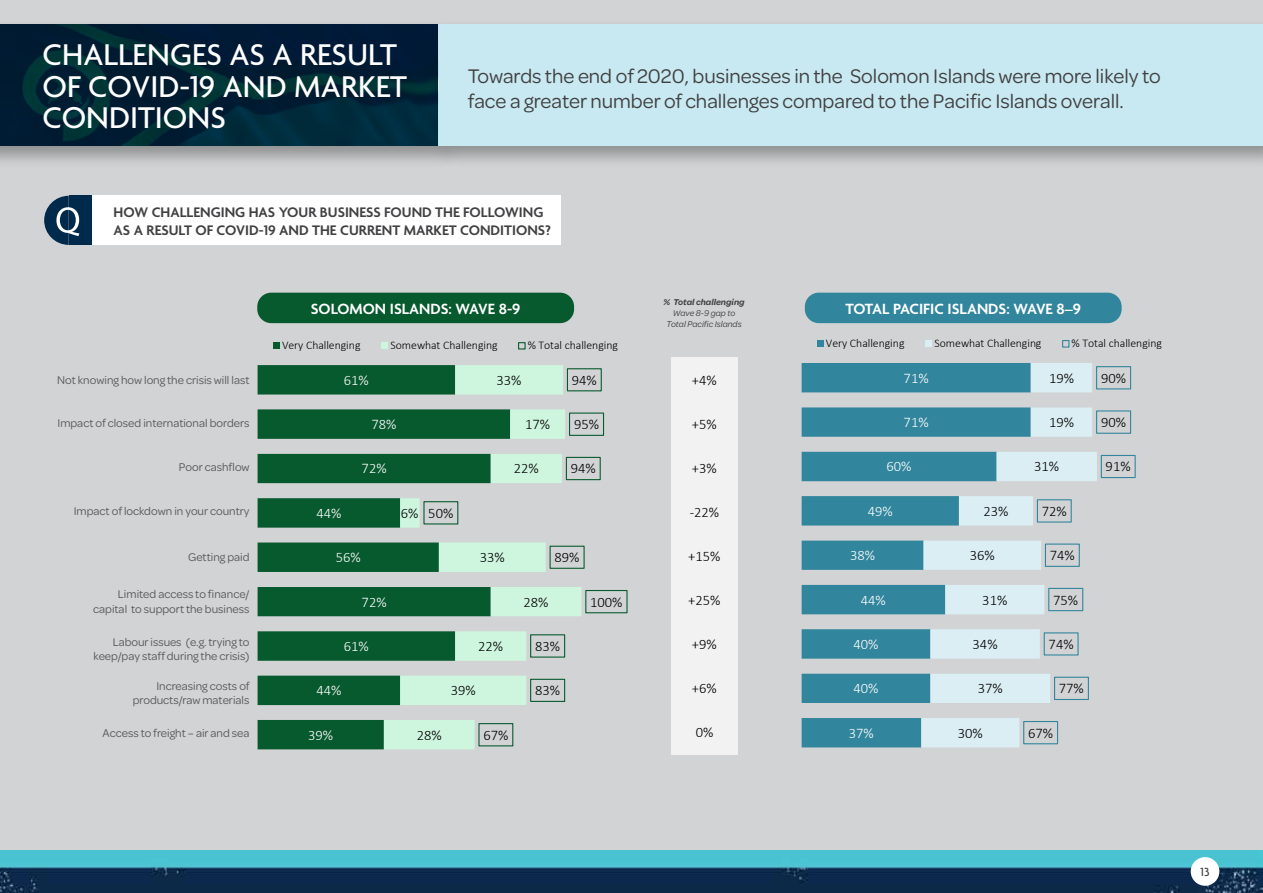
<style>
.page{position:relative;width:1263px;height:893px;background:#fff}
.page>*{position:absolute;margin:0;border:0;box-sizing:border-box;transform-origin:0 0}
.t1{font:500 32.55px/31.5px "Agenda";color:#fff}
.t2{font:21px/25.2px "Omnes";color:#414042}
.t3{font:600 16.05px "Agenda";color:#fff}
.t4{font:600 15px/18px "Agenda";color:#414042}
.t5{font:300 14.55px "Calibri";color:#000}
.t6{font:300 14.55px "Calibri";color:#fff}
.t7{font:500 12.75px "Agenda";color:#414042}
.t8{font:12px/14.4px "Omnes";color:#58595b;text-align:right}
.t9{font:300 11.7px "Calibri";color:#000}
.t10{font:italic 9px/10.8px "Omnes";color:#414042;text-align:center}
.t11{font:italic 600 9px "Omnes";color:#414042}
</style>
<div class="page">
<div style="left:0;top:0;width:1263px;height:850px;background:#d1d3d4"></div>
<div style="left:0;top:19px;width:461px;height:150px;background:#000;opacity:.31"></div>
<div style="left:433px;top:19px;width:830px;height:150px;background:#000;opacity:.31"></div>
<div style="left:438px;top:25px;width:825px;height:121px;background:#c8e9f1"></div>
<img style="left:0;top:850px;width:1263px;height:43px">
<div style="left:1191px;top:857px;width:28px;height:29px;background:#fff;border-radius:50%"></div>
<img style="left:0;top:25px;width:438px;height:121px">
<div style="left:69px;top:196px;width:23px;height:49px;background:#002a4b"></div>
<svg style="left:44px;top:196px;width:35px;height:49px"></svg>
<div style="left:92px;top:196px;width:469px;height:49px;background:#fff"></div>
<div style="left:805px;top:293px;width:317px;height:30px;background:#31859c;border-radius:14px"></div>
<div style="left:257px;top:293px;width:317px;height:30px;background:#07592e;border-radius:14px"></div>
<div style="left:671px;top:358px;width:67px;height:44px;background:#f2f2f2"></div>
<div style="left:671px;top:402px;width:67px;height:44px;background:#f2f2f2"></div>
<div style="left:671px;top:446px;width:67px;height:44px;background:#f2f2f2"></div>
<div style="left:671px;top:490px;width:67px;height:44px;background:#f2f2f2"></div>
<div style="left:671px;top:534px;width:67px;height:44px;background:#f2f2f2"></div>
<div style="left:671px;top:578px;width:67px;height:44px;background:#f2f2f2"></div>
<div style="left:671px;top:622px;width:67px;height:44px;background:#f2f2f2"></div>
<div style="left:671px;top:666px;width:67px;height:44px;background:#f2f2f2"></div>
<div style="left:671px;top:710px;width:67px;height:44px;background:#f2f2f2"></div>
<svg style="left:802px;top:363px;width:119px;height:384px;background:#629dad"></svg>
<svg style="left:921px;top:363px;width:176px;height:384px;background:#bad0d6"></svg>
<div style="left:1096px;top:366px;width:35px;height:23px;border:1px solid #31859c"></div>
<div style="left:1096px;top:410px;width:35px;height:24px;border:1px solid #31859c"></div>
<div style="left:1101px;top:455px;width:35px;height:23px;border:1px solid #31859c"></div>
<div style="left:1037px;top:499px;width:35px;height:24px;border:1px solid #31859c"></div>
<div style="left:1045px;top:544px;width:35px;height:23px;border:1px solid #31859c"></div>
<div style="left:1048px;top:588px;width:35px;height:23px;border:1px solid #31859c"></div>
<div style="left:1044px;top:632px;width:34px;height:23px;border:1px solid #31859c"></div>
<div style="left:1054px;top:677px;width:35px;height:23px;border:1px solid #31859c"></div>
<div style="left:1023px;top:721px;width:35px;height:23px;border:1px solid #31859c"></div>
<svg style="left:817px;top:341px;width:6px;height:6px"></svg>
<div style="left:925px;top:341px;width:7px;height:6px;background:#dbeef4"></div>
<div style="left:1062px;top:340px;width:7px;height:8px;border:1px solid #31859c"></div>
<svg style="left:258px;top:365px;width:126px;height:384px;background:#467f61"></svg>
<svg style="left:384px;top:365px;width:197px;height:384px;background:#a2c1b1"></svg>
<div style="left:567px;top:368px;width:35px;height:23px;border:1px solid #07592e"></div>
<div style="left:569px;top:413px;width:35px;height:23px;border:1px solid #07592e"></div>
<div style="left:566px;top:457px;width:35px;height:23px;border:1px solid #07592e"></div>
<div style="left:423px;top:501px;width:35px;height:23px;border:1px solid #07592e"></div>
<div style="left:549px;top:546px;width:36px;height:23px;border:1px solid #07592e"></div>
<div style="left:585px;top:590px;width:42px;height:23px;border:1px solid #07592e"></div>
<div style="left:530px;top:634px;width:35px;height:24px;border:1px solid #07592e"></div>
<div style="left:530px;top:679px;width:35px;height:23px;border:1px solid #07592e"></div>
<div style="left:478px;top:723px;width:35px;height:23px;border:1px solid #07592e"></div>
<svg style="left:273px;top:343px;width:6px;height:6px"></svg>
<svg style="left:382px;top:343px;width:6px;height:6px"></svg>
<div style="left:518px;top:342px;width:8px;height:7px;border:1px solid #07592e"></div>
<h1 class="t1" style="left:43px;top:41px;width:366px">CHALLENGES AS A RESULT<br>OF COVID-19 AND MARKET<br>CONDITIONS</h1>
<h2 class="t2" style="left:468px;top:62px;width:694px">Towards the end of 2020, businesses in the Solomon Islands were more likely to face a greater number of challenges compared to the Pacific Islands overall.</h2>
<p class="t4" style="left:114px;top:204px;width:439px">HOW CHALLENGING HAS YOUR BUSINESS FOUND THE FOLLOWING<br>AS A RESULT OF COVID-19 AND THE CURRENT MARKET CONDITIONS?</p>
<p class="t11" style="left:664px;top:296px;width:82px">% Total challenging</p>
<p class="t10" style="left:667px;top:307px;width:76px">Wave 8-9 gap to<br>Total Pacific Islands</p>
<h3 class="t3" style="left:311px;top:300px;width:211px">SOLOMON ISLANDS: WAVE 8-9</h3>
<h3 class="t3" style="left:845px;top:300px;width:237px">TOTAL PACIFIC ISLANDS: WAVE 8–9</h3>
<p class="t9" style="left:282px;top:338px;width:80px">Very Challenging</p>
<p class="t9" style="left:391px;top:338px;width:108px">Somewhat Challenging</p>
<p class="t9" style="left:528px;top:338px;width:92px">% Total challenging</p>
<p class="t9" style="left:826px;top:336px;width:80px">Very Challenging</p>
<p class="t9" style="left:934px;top:336px;width:108px">Somewhat Challenging</p>
<p class="t9" style="left:1072px;top:336px;width:92px">% Total challenging</p>
<p class="t8" style="left:57px;top:372px;width:194px">Not knowing how long the crisis will last</p>
<p class="t8" style="left:57px;top:415px;width:193px">Impact of closed international borders</p>
<p class="t8" style="left:179px;top:459px;width:72px">Poor cashflow</p>
<p class="t6" style="left:344px;top:371px;width:26px">61%</p>
<p class="t6" style="left:371px;top:415px;width:26px">78%</p>
<p class="t6" style="left:362px;top:460px;width:26px">72%</p>
<p class="t5" style="left:496px;top:371px;width:26px">33%</p>
<p class="t5" style="left:525px;top:415px;width:26px">17%</p>
<p class="t5" style="left:514px;top:460px;width:26px">22%</p>
<p class="t5" style="left:572px;top:371px;width:26px">94%</p>
<p class="t5" style="left:574px;top:415px;width:26px">95%</p>
<p class="t5" style="left:571px;top:460px;width:26px">94%</p>
<p class="t8" style="left:74px;top:504px;width:177px">Impact of lockdown in your country</p>
<p class="t8" style="left:188px;top:549px;width:63px">Getting paid</p>
<p class="t6" style="left:316px;top:504px;width:26px">44%</p>
<p class="t6" style="left:336px;top:548px;width:26px">56%</p>
<p class="t5" style="left:401px;top:504px;width:19px">6%</p>
<p class="t5" style="left:428px;top:504px;width:26px">50%</p>
<p class="t5" style="left:480px;top:548px;width:26px">33%</p>
<p class="t5" style="left:555px;top:548px;width:26px">89%</p>
<p class="t8" style="left:93px;top:586px;width:158px">Limited access to finance/ capital to support the business</p>
<p class="t8" style="left:93px;top:634px;width:158px">Labour issues (e.g. trying to keep/pay staff during the crisis)</p>
<p class="t8" style="left:133px;top:678px;width:118px">Increasing costs of products/raw materials</p>
<p class="t8" style="left:103px;top:725px;width:148px">Access to freight – air and sea</p>
<p class="t6" style="left:362px;top:593px;width:26px">72%</p>
<p class="t6" style="left:344px;top:637px;width:26px">61%</p>
<p class="t6" style="left:316px;top:681px;width:26px">44%</p>
<p class="t6" style="left:308px;top:726px;width:26px">39%</p>
<p class="t5" style="left:478px;top:637px;width:26px">22%</p>
<p class="t5" style="left:451px;top:681px;width:26px">39%</p>
<p class="t5" style="left:417px;top:726px;width:26px">28%</p>
<p class="t5" style="left:483px;top:726px;width:26px">67%</p>
<p class="t5" style="left:523px;top:593px;width:26px">28%</p>
<p class="t5" style="left:535px;top:637px;width:26px">83%</p>
<p class="t5" style="left:535px;top:681px;width:26px">83%</p>
<p class="t5" style="left:590px;top:593px;width:34px">100%</p>
<p class="t5" style="left:692px;top:371px;width:26px">+4%</p>
<p class="t5" style="left:692px;top:415px;width:26px">+5%</p>
<p class="t5" style="left:692px;top:459px;width:26px">+3%</p>
<p class="t5" style="left:690px;top:503px;width:31px">-22%</p>
<p class="t5" style="left:688px;top:547px;width:34px">+15%</p>
<p class="t5" style="left:688px;top:591px;width:34px">+25%</p>
<p class="t5" style="left:692px;top:635px;width:26px">+9%</p>
<p class="t5" style="left:692px;top:679px;width:26px">+6%</p>
<p class="t5" style="left:696px;top:723px;width:19px">0%</p>
<p class="t6" style="left:904px;top:369px;width:26px">71%</p>
<p class="t6" style="left:904px;top:413px;width:26px">71%</p>
<p class="t6" style="left:886px;top:458px;width:26px">60%</p>
<p class="t6" style="left:868px;top:502px;width:26px">49%</p>
<p class="t6" style="left:850px;top:546px;width:26px">38%</p>
<p class="t6" style="left:861px;top:591px;width:26px">44%</p>
<p class="t6" style="left:853px;top:635px;width:26px">40%</p>
<p class="t6" style="left:853px;top:679px;width:26px">40%</p>
<p class="t6" style="left:849px;top:724px;width:26px">37%</p>
<p class="t5" style="left:983px;top:502px;width:26px">23%</p>
<p class="t5" style="left:970px;top:546px;width:26px">36%</p>
<p class="t5" style="left:982px;top:591px;width:26px">31%</p>
<p class="t5" style="left:973px;top:635px;width:26px">34%</p>
<p class="t5" style="left:978px;top:679px;width:26px">37%</p>
<p class="t5" style="left:958px;top:724px;width:26px">30%</p>
<p class="t5" style="left:1049px;top:369px;width:26px">19%</p>
<p class="t5" style="left:1049px;top:413px;width:26px">19%</p>
<p class="t5" style="left:1034px;top:458px;width:26px">31%</p>
<p class="t5" style="left:1042px;top:502px;width:26px">72%</p>
<p class="t5" style="left:1050px;top:546px;width:26px">74%</p>
<p class="t5" style="left:1053px;top:591px;width:26px">75%</p>
<p class="t5" style="left:1049px;top:635px;width:26px">74%</p>
<p class="t5" style="left:1059px;top:679px;width:26px">77%</p>
<p class="t5" style="left:1028px;top:724px;width:26px">67%</p>
<p class="t5" style="left:1101px;top:369px;width:26px">90%</p>
<p class="t5" style="left:1101px;top:413px;width:26px">90%</p>
<p class="t5" style="left:1106px;top:458px;width:26px">91%</p>
<p class="t7" style="left:1200px;top:865px;width:10px">13</p>
</div>
